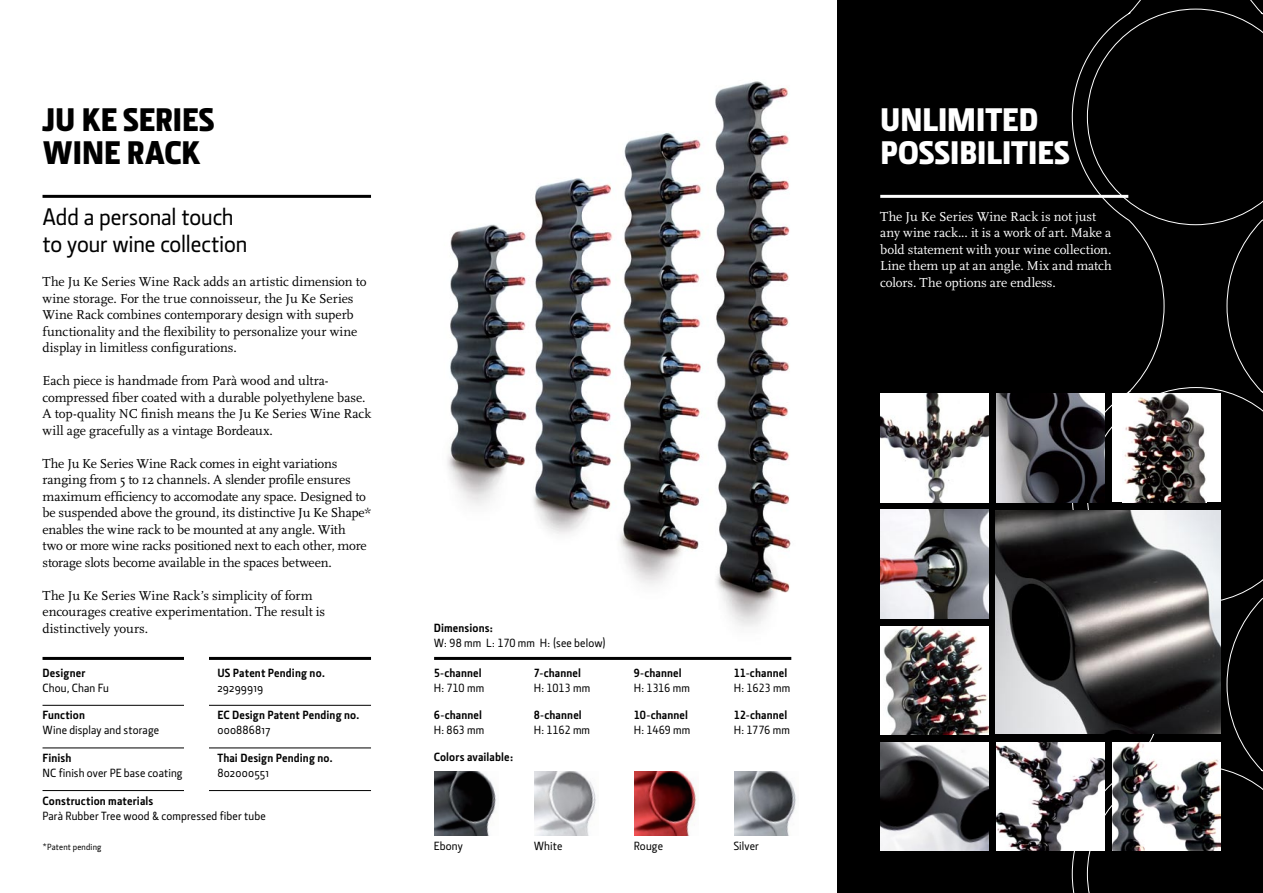
<style>
.page{position:relative;width:1263px;height:893px;background:#fff}
.page>*{position:absolute;margin:0;border:0;box-sizing:border-box;transform-origin:0 0}
.t1{font:900 33px/33px "Section";letter-spacing:-.01em;color:#fff}
.t2{font:900 33px/33px "Section";letter-spacing:-.015em;color:#000}
.t3{font:500 24px/27px "Section";letter-spacing:-.005em;color:#000}
.t4{font:13.5px/16.5px "Scala";letter-spacing:-.01em;color:#000}
.t5{font:13.5px/16.5px "Scala";letter-spacing:-.005em;color:#fff}
.t6{font:700 12px/15px "Section";letter-spacing:.015em;color:#000}
.t7{font:500 12px/15px "Section";letter-spacing:.015em;color:#000}
.t8{font:500 9px "Section";letter-spacing:.02em;color:#000}
.s1{font-weight:700}
.s2{font-family:"Section Medium Caps";font-weight:400}
.s3{font-family:"Section Bold Caps";font-weight:400}
.s4{font-weight:500}
</style>
<div class="page">
<div style="left:838px;top:0;width:425px;height:893px;background:#000"></div>
<svg style="left:1072px;top:0;width:191px;height:893px"></svg>
<img style="left:434px;top:81px;width:358px;height:578px">
<hr style="left:43px;top:657px;width:328px;height:3px;background:#000">
<hr style="left:43px;top:705px;width:328px;height:1px;background:#000">
<hr style="left:43px;top:747px;width:328px;height:1px;background:#000">
<hr style="left:43px;top:790px;width:328px;height:1px;background:#000">
<hr style="left:434px;top:657px;width:357px;height:3px;background:#000">
<div style="left:184px;top:656px;width:25px;height:188px;background:#fff"></div>
<hr style="left:43px;top:195px;width:328px;height:3px;background:#000">
<hr style="left:880px;top:195px;width:248px;height:3px;background:#fff">
<img style="left:434px;top:772px;width:62px;height:64px">
<img style="left:734px;top:772px;width:62px;height:64px">
<img style="left:634px;top:772px;width:63px;height:64px">
<img style="left:534px;top:772px;width:62px;height:64px">
<img style="left:880px;top:394px;width:108px;height:108px">
<div style="left:880px;top:626px;width:108px;height:108px;background:#fff"></div>
<img style="left:884px;top:626px;width:104px;height:108px">
<img style="left:1112px;top:742px;width:108px;height:108px">
<img style="left:996px;top:742px;width:108px;height:108px">
<img style="left:880px;top:510px;width:108px;height:108px">
<div style="left:1112px;top:394px;width:108px;height:108px;background:#fff"></div>
<img style="left:1124px;top:394px;width:82px;height:108px">
<img style="left:996px;top:510px;width:224px;height:224px">
<img style="left:996px;top:394px;width:108px;height:108px">
<img style="left:880px;top:742px;width:108px;height:108px">
<h1 class="t2" style="left:43px;top:104px;width:173px">JU KE SERIES<br>WINE RACK</h1>
<h2 class="t3" style="left:43px;top:203px;width:206px">Add a personal touch to your wine collection</h2>
<p class="t4" style="left:43px;top:274px;width:325px">The Ju Ke Series Wine Rack adds an artistic dimension to wine storage. For the true connoisseur, the Ju Ke Series Wine Rack combines contemporary design with superb functionality and the flexibility to personalize your wine display in limitless configurations.</p>
<p class="t4" style="left:43px;top:373px;width:330px">Each piece is handmade from Parà wood and ultra&shy;compressed fiber coated with a durable polyethylene base.<br>A top-quality NC finish means the Ju Ke Series Wine Rack will age gracefully as a vintage Bordeaux.</p>
<p class="t4" style="left:43px;top:455px;width:330px">The Ju Ke Series Wine Rack comes in eight variations ranging from 5 to 12 channels. A slender profile ensures maximum efficiency to accomodate any space. Designed to be suspended above the ground, its distinctive Ju Ke Shape* enables the wine rack to be mounted at any angle. With<br>two or more wine racks positioned next to each other, more storage slots become available in the spaces between.</p>
<p class="t4" style="left:43px;top:587px;width:284px">The Ju Ke Series Wine Rack’s simplicity of form encourages creative experimentation. The result is distinctively yours.</p>
<p class="t6" style="left:43px;top:665px;width:44px">Designer</p>
<p class="t7" style="left:43px;top:680px;width:68px">Chou, Chan Fu</p>
<p class="t6" style="left:43px;top:708px;width:44px">Function</p>
<p class="t7" style="left:43px;top:723px;width:118px">Wine display and storage</p>
<p class="t6" style="left:43px;top:751px;width:30px">Finish</p>
<p class="t7" style="left:43px;top:766px;width:142px">NC finish over PE base coating</p>
<p class="t6" style="left:217px;top:665px;width:109px">US Patent Pending no.</p>
<p class="t7" style="left:217px;top:680px;width:47px">29299919</p>
<p class="t6" style="left:217px;top:708px;width:144px">EC Design Patent Pending no.</p>
<p class="t7" style="left:217px;top:723px;width:54px">000886817</p>
<p class="t6" style="left:217px;top:751px;width:117px">Thai Design Pending no.</p>
<p class="t7" style="left:217px;top:766px;width:53px">802000551</p>
<p class="t6" style="left:43px;top:793px;width:112px">Construction materials</p>
<p class="t7" style="left:43px;top:808px;width:225px">Parà Rubber Tree wood &amp; compressed fiber tube</p>
<p class="t8" style="left:43px;top:842px;width:60px">*Patent pending</p>
<p class="t7" style="left:434px;top:621px;width:173px"><span class="s1">Dimensions:<br></span>W: <span class="s2">98</span> mm L: <span class="s2">170</span> mm H: (see below)</p>
<p class="t6" style="left:434px;top:665px;width:52px"><span class="s3">5</span>-channel<br><span class="s4">H:</span> <span class="s2">710</span> <span class="s4">mm</span></p>
<p class="t6" style="left:434px;top:708px;width:52px">6-channel<br><span class="s4">H:</span> <span class="s2">863</span> <span class="s4">mm</span></p>
<p class="t6" style="left:434px;top:750px;width:81px">Colors available:</p>
<p class="t6" style="left:534px;top:665px;width:58px"><span class="s3">7</span>-channel<br><span class="s4">H:</span> <span class="s2">1013</span> <span class="s4">mm</span></p>
<p class="t6" style="left:534px;top:708px;width:58px">8-channel<br><span class="s4">H:</span> <span class="s2">1162</span> <span class="s4">mm</span></p>
<p class="t6" style="left:634px;top:665px;width:58px"><span class="s3">9</span>-channel<br><span class="s4">H:</span> <span class="s2">1316</span> <span class="s4">mm</span></p>
<p class="t6" style="left:634px;top:708px;width:58px"><span class="s3">10</span>-channel<br><span class="s4">H:</span> <span class="s2">1469</span> <span class="s4">mm</span></p>
<p class="t6" style="left:734px;top:665px;width:58px"><span class="s3">11</span>-channel<br><span class="s4">H:</span> <span class="s2">1623</span> <span class="s4">mm</span></p>
<p class="t6" style="left:734px;top:708px;width:58px"><span class="s3">12</span>-channel<br><span class="s4">H:</span> <span class="s2">1776</span> <span class="s4">mm</span></p>
<p class="t7" style="left:434px;top:839px;width:30px">Ebony</p>
<p class="t7" style="left:534px;top:839px;width:30px">White</p>
<p class="t7" style="left:634px;top:839px;width:31px">Rouge</p>
<p class="t7" style="left:734px;top:839px;width:27px">Silver</p>
<h1 class="t1" style="left:880px;top:104px;width:191px">UNLIMITED<br>POSSIBILITIES</h1>
<p class="t5" style="left:880px;top:208px;width:233px">The Ju Ke Series Wine Rack is not just any wine rack... it is a work of art. Make a bold statement with your wine collection.<br>Line them up at an angle. Mix and match colors. The options are endless.</p>
</div>
